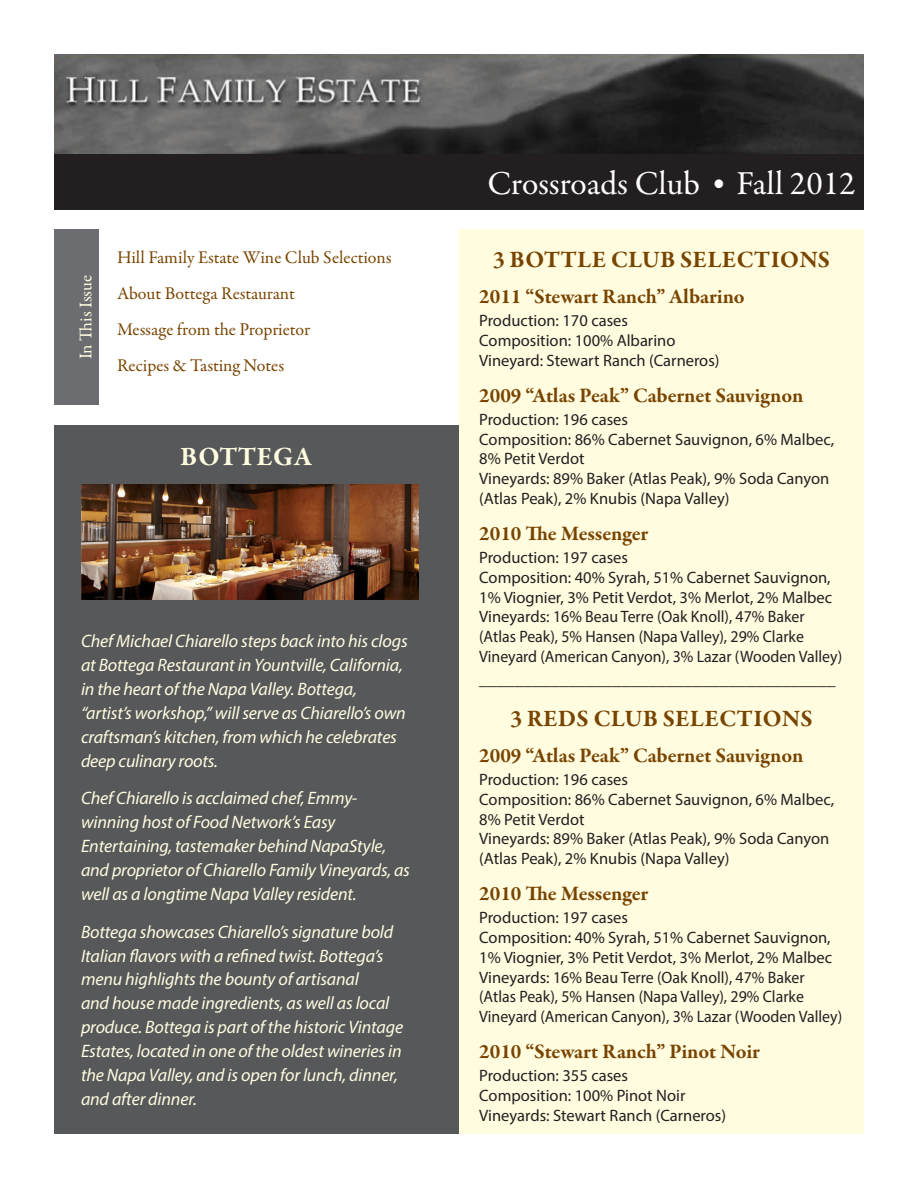
<style>
.page{position:relative;width:918px;height:1188px;background:#fff}
.page>*{position:absolute;margin:0;border:0;box-sizing:border-box;transform-origin:0 0}
.t1{font:33.75px "Garamond Premr Pro";color:#fff}
.t2{font:700 27px "Garamond Premr Pro";letter-spacing:.015em;color:#fffce0}
.t3{font:700 24px "Garamond Premr Pro";letter-spacing:.01em;color:#794400}
.t4{font:700 21px "Garamond Premr Pro";color:#794400}
.t5{font:italic 18px/24px "Myriad Pro";letter-spacing:-.01em;color:#fffce0}
.t6{font:18px/36px "Garamond Premr Pro";letter-spacing:-.005em;color:#794400}
.t7{font:18px "Garamond Premr Pro";color:#231f20}
.t8{font:18px "Garamond Premr Pro";letter-spacing:-.005em;color:#fffce0}
.t9{font:16.5px/19.8px "Myriad Pro";color:#231f20}
.s1{font-size:27px}
</style>
<div class="page">
<div style="left:459px;top:230px;width:405px;height:904px;background:#fffce0"></div>
<img style="left:54px;top:54px;width:810px;height:100px">
<div style="left:54px;top:154px;width:810px;height:55px;background:#231f20"></div>
<div style="left:54px;top:230px;width:44px;height:175px;background:#6c6d70"></div>
<div style="left:54px;top:425px;width:405px;height:709px;background:#57585a"></div>
<img style="left:81px;top:485px;width:337px;height:115px">
<p class="t8" style="left:75px;top:359px;width:86px;rotate:-90deg">In This Issue</p>
<p class="t6" style="left:117px;top:240px;width:276px">Hill Family Estate Wine Club Selections<br>About Bottega Restaurant<br>Message from the Proprietor<br>Recipes &amp; Tasting Notes</p>
<h2 class="t2" style="left:180px;top:440px;width:127px">Bottega</h2>
<p class="t5" style="left:81px;top:628px;width:328px">Chef Michael Chiarello steps back into his clogs at Bottega Restaurant in Yountville, California, in the heart of the Napa Valley. Bottega, “artist’s workshop,” will serve as Chiarello’s own craftsman’s kitchen, from which he celebrates deep culinary roots.</p>
<p class="t5" style="left:81px;top:786px;width:331px">Chef Chiarello is acclaimed chef, Emmy&shy;winning host of Food Network’s Easy Entertaining, tastemaker behind NapaStyle, and proprietor of Chiarello Family Vineyards, as well as a longtime Napa Valley resident.</p>
<p class="t5" style="left:81px;top:919px;width:324px">Bottega showcases Chiarello’s signature bold Italian flavors with a refined twist. Bottega’s menu highlights the bounty of artisanal<br>and house made ingredients, as well as local produce. Bottega is part of the historic Vintage Estates, located in one of the oldest wineries in the Napa Valley, and is open for lunch, dinner, and after dinner.</p>
<h1 class="t1" style="left:487px;top:163px;width:370px">Crossroads Club <span class="s1">•</span> Fall 2012</h1>
<h3 class="t3" style="left:493px;top:245px;width:335px">3 Bottle Club Selections</h3>
<p class="t4" style="left:479px;top:284px;width:267px">2011 “Stewart Ranch” Albarino</p>
<p class="t9" style="left:479px;top:310px;width:242px">Production: 170 cases<br>Composition: 100% Albarino<br>Vineyard: Stewart Ranch (Carneros)</p>
<p class="t4" style="left:479px;top:382px;width:326px">2009 “Atlas Peak” Cabernet Sauvignon</p>
<p class="t9" style="left:479px;top:409px;width:356px">Production: 196 cases<br>Composition: 86% Cabernet Sauvignon, 6% Malbec, 8% Petit Verdot<br>Vineyards: 89% Baker (Atlas Peak), 9% Soda Canyon (Atlas Peak), 2% Knubis (Napa Valley)</p>
<p class="t4" style="left:479px;top:521px;width:170px">2010 The Messenger</p>
<p class="t9" style="left:479px;top:547px;width:364px">Production: 197 cases<br>Composition: 40% Syrah, 51% Cabernet Sauvignon, 1% Viognier, 3% Petit Verdot, 3% Merlot, 2% Malbec Vineyards: 16% Beau Terre (Oak Knoll), 47% Baker (Atlas Peak), 5% Hansen (Napa Valley), 29% Clarke Vineyard (American Canyon), 3% Lazar (Wooden Valley)</p>
<p class="t7" style="left:479px;top:667px;width:358px">________________________________________</p>
<h3 class="t3" style="left:510px;top:704px;width:301px">3 Reds Club Selections</h3>
<p class="t4" style="left:479px;top:743px;width:326px">2009 “Atlas Peak” Cabernet Sauvignon</p>
<p class="t9" style="left:479px;top:769px;width:356px">Production: 196 cases<br>Composition: 86% Cabernet Sauvignon, 6% Malbec, 8% Petit Verdot<br>Vineyards: 89% Baker (Atlas Peak), 9% Soda Canyon (Atlas Peak), 2% Knubis (Napa Valley)</p>
<p class="t4" style="left:479px;top:881px;width:170px">2010 The Messenger</p>
<p class="t9" style="left:479px;top:908px;width:364px">Production: 197 cases<br>Composition: 40% Syrah, 51% Cabernet Sauvignon, 1% Viognier, 3% Petit Verdot, 3% Merlot, 2% Malbec Vineyards: 16% Beau Terre (Oak Knoll), 47% Baker (Atlas Peak), 5% Hansen (Napa Valley), 29% Clarke Vineyard (American Canyon), 3% Lazar (Wooden Valley)</p>
<p class="t4" style="left:479px;top:1039px;width:282px">2010 “Stewart Ranch” Pinot Noir</p>
<p class="t9" style="left:479px;top:1066px;width:248px">Production: 355 cases<br>Composition: 100% Pinot Noir<br>Vineyards: Stewart Ranch (Carneros)</p>
</div>
